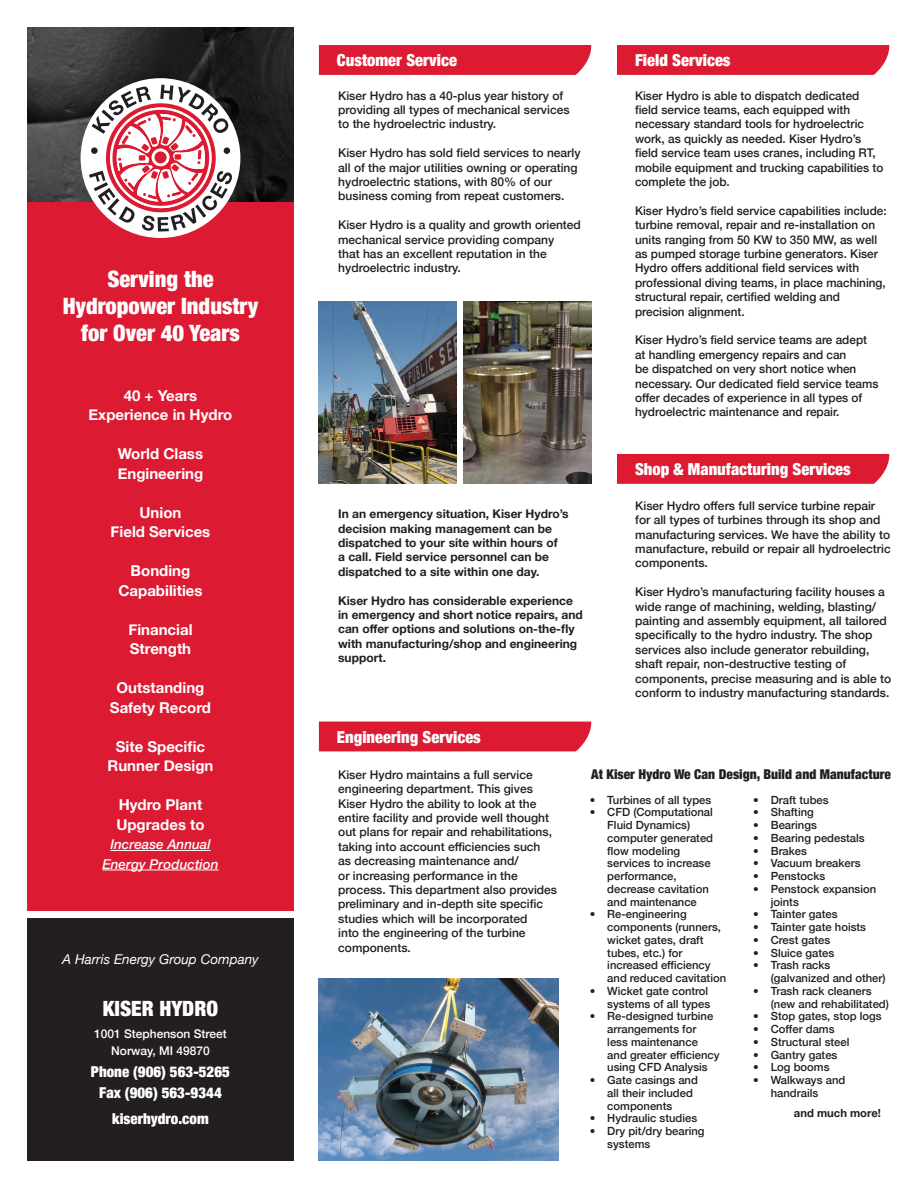
<style>
.page{position:relative;width:918px;height:1188px;background:#fff}
.page>*{position:absolute;margin:0;border:0;box-sizing:border-box;transform-origin:0 0}
.t1{font:900 condensed 22.5px/27px "Helvetica Neue";color:#fff;text-align:center}
.t2{font:900 condensed 21px "Helvetica Neue";color:#fff}
.t3{font:900 condensed 16.5px "Helvetica Neue";color:#fff}
.t4{font:700 15px/19.5px "Helvetica Neue";color:#fff;text-align:center}
.t5{font:900 condensed 15px/21px "Helvetica Neue";color:#fff;text-align:center}
.t6{font:900 condensed 13.5px "Helvetica Neue";color:#231f20}
.t7{font:italic 500 13.5px/19.5px "Helvetica Neue";color:#fff;text-align:center}
.t8{font:italic 13.5px "Helvetica Neue";color:#fff}
.t9{font:500 12px/14.4px "Helvetica Neue";color:#231f20}
.t10{font:700 12px/14.4px "Helvetica Neue";color:#231f20}
.t11{font:500 12px/16.5px "Helvetica Neue";color:#fff;text-align:center}
.t12{font:500 11.25px/12.8px "Helvetica Neue";color:#231f20}
.t13{font:700 11.25px "Helvetica Neue";color:#231f20}
</style>
<div class="page">
<div style="left:27px;top:147px;width:266px;height:763px;background:#dc1a32"></div>
<div style="left:27px;top:918px;width:266px;height:243px;background:#231f20"></div>
<hr style="left:110px;top:850px;width:101px;height:1px;background:#fff">
<hr style="left:102px;top:870px;width:117px;height:1px;background:#fff">
<img style="left:319px;top:979px;width:239px;height:182px">
<div style="left:319px;top:45px;width:272px;height:30px;background:#dc1a32"></div>
<div style="left:617px;top:45px;width:272px;height:30px;background:#dc1a32"></div>
<img style="left:463px;top:302px;width:128px;height:182px">
<img style="left:319px;top:302px;width:138px;height:182px">
<img style="left:27px;top:27px;width:266px;height:175px">
<div style="left:81px;top:78px;width:159px;height:160px;background:#fff;border-radius:50%"></div>
<svg style="left:89px;top:85px;width:143px;height:147px"></svg>
<div style="left:91px;top:147px;width:7px;height:7px;background:#231f20;border-radius:50%"></div>
<div style="left:224px;top:147px;width:6px;height:7px;background:#231f20;border-radius:50%"></div>
<div style="left:617px;top:454px;width:272px;height:30px;background:#dc1a32"></div>
<div style="left:319px;top:722px;width:272px;height:29px;background:#dc1a32"></div>
<h1 class="t1" style="left:63px;top:264px;width:197px">Serving the<br>Hydropower Industry for Over 40 Years</h1>
<p class="t4" style="left:89px;top:386px;width:145px">40 + Years<br>Experience in Hydro</p>
<p class="t4" style="left:118px;top:445px;width:87px;text-align:left">World Class<br>Engineering</p>
<p class="t4" style="left:111px;top:503px;width:101px">Union<br>Field Services</p>
<p class="t4" style="left:118px;top:562px;width:86px">Bonding<br>Capabilities</p>
<p class="t4" style="left:128px;top:620px;width:66px;text-align:left">Financial<br>Strength</p>
<p class="t4" style="left:110px;top:679px;width:103px">Outstanding<br>Safety Record</p>
<p class="t4" style="left:108px;top:737px;width:107px">Site Specific<br>Runner Design</p>
<p class="t4" style="left:116px;top:796px;width:90px;text-align:left">Hydro Plant<br>Upgrades to</p>
<p class="t7" style="left:102px;top:834px;width:118px">Increase Annual<br>Energy Production</p>
<p class="t8" style="left:62px;top:950px;width:198px">A Harris Energy Group Company</p>
<h2 class="t2" style="left:103px;top:991px;width:116px">Kiser Hydro</h2>
<p class="t11" style="left:94px;top:1025px;width:134px">1001 Stephenson Street<br>Norway, MI 49870</p>
<p class="t5" style="left:91px;top:1061px;width:141px">Phone (906) 563-5265<br>Fax (906) 563-9344</p>
<p class="t5" style="left:112px;top:1107px;width:98px">kiserhydro.com</p>
<h3 class="t3" style="left:337px;top:47px;width:122px">Customer Service</h3>
<h3 class="t3" style="left:635px;top:47px;width:97px">Field Services</h3>
<p class="t9" style="left:635px;top:87px;width:250px">Kiser Hydro is able to dispatch dedicated field service teams, each equipped with necessary standard tools for hydroelectric work, as quickly as needed. Kiser Hydro’s field service team uses cranes, including RT, mobile equipment and trucking capabilities to complete the job.</p>
<p class="t9" style="left:635px;top:202px;width:253px">Kiser Hydro’s field service capabilities include: turbine removal, repair and re-installation on units ranging from 50 KW to 350 MW, as well as pumped storage turbine generators. Kiser Hydro offers additional field services with professional diving teams, in place machining, structural repair, certified welding and precision alignment.</p>
<p class="t9" style="left:635px;top:332px;width:245px">Kiser Hydro’s field service teams are adept at handling emergency repairs and can<br>be dispatched on very short notice when necessary. Our dedicated field service teams offer decades of experience in all types of hydroelectric maintenance and repair.</p>
<p class="t9" style="left:338px;top:87px;width:233px">Kiser Hydro has a 40-plus year history of providing all types of mechanical services to the hydroelectric industry.</p>
<p class="t9" style="left:338px;top:145px;width:244px">Kiser Hydro has sold field services to nearly all of the major utilities owning or operating hydroelectric stations, with 80% of our business coming from repeat customers.</p>
<p class="t9" style="left:338px;top:217px;width:244px">Kiser Hydro is a quality and growth oriented mechanical service providing company<br>that has an excellent reputation in the hydroelectric industry.</p>
<p class="t10" style="left:338px;top:507px;width:232px">In an emergency situation, Kiser Hydro’s decision making management can be dispatched to your site within hours of<br>a call. Field service personnel can be dispatched to a site within one day.</p>
<p class="t10" style="left:338px;top:593px;width:246px">Kiser Hydro has considerable experience in emergency and short notice repairs, and can offer options and solutions on-the-fly with manufacturing/shop and engineering support.</p>
<h3 class="t3" style="left:337px;top:723px;width:145px">Engineering Services</h3>
<h3 class="t3" style="left:635px;top:456px;width:217px">Shop &amp; Manufacturing Services</h3>
<p class="t9" style="left:635px;top:497px;width:257px">Kiser Hydro offers full service turbine repair for all types of turbines through its shop and manufacturing services. We have the ability to manufacture, rebuild or repair all hydroelectric components.</p>
<p class="t9" style="left:635px;top:584px;width:257px">Kiser Hydro’s manufacturing facility houses a wide range of machining, welding, blasting/ painting and assembly equipment, all tailored specifically to the hydro industry. The shop services also include generator rebuilding, shaft repair, non-destructive testing of components, precise measuring and is able to conform to industry manufacturing standards.</p>
<p class="t9" style="left:338px;top:766px;width:220px">Kiser Hydro maintains a full service engineering department. This gives Kiser Hydro the ability to look at the entire facility and provide well thought out plans for repair and rehabilitations, taking into account efficiencies such<br>as decreasing maintenance and/<br>or increasing performance in the process. This department also provides preliminary and in-depth site specific studies which will be incorporated<br>into the engineering of the turbine components.</p>
<p class="t6" style="left:591px;top:763px;width:301px">At Kiser Hydro We Can Design, Build and Manufacture</p>
<p class="t12" style="left:753px;top:792px;width:77px">• Draft tubes</p>
<p class="t12" style="left:753px;top:805px;width:62px">• Shafting</p>
<p class="t12" style="left:753px;top:818px;width:65px">• Bearings</p>
<p class="t12" style="left:753px;top:831px;width:113px">• Bearing pedestals</p>
<p class="t12" style="left:753px;top:843px;width:55px">• Brakes</p>
<p class="t12" style="left:753px;top:856px;width:109px">• Vacuum breakers</p>
<p class="t12" style="left:753px;top:869px;width:74px">• Penstocks</p>
<p class="t12" style="left:771px;top:882px;width:107px;text-indent:-18px">• Penstock expansion joints</p>
<p class="t12" style="left:753px;top:907px;width:86px">• Tainter gates</p>
<p class="t12" style="left:753px;top:920px;width:114px">• Tainter gate hoists</p>
<p class="t12" style="left:753px;top:933px;width:79px">• Crest gates</p>
<p class="t12" style="left:753px;top:945px;width:83px">• Sluice gates</p>
<p class="t12" style="left:771px;top:958px;width:116px;text-indent:-18px">• Trash racks (galvanized and other)</p>
<p class="t12" style="left:771px;top:984px;width:120px;text-indent:-18px">• Trash rack cleaners (new and rehabilitated)</p>
<p class="t12" style="left:753px;top:1009px;width:130px">• Stop gates, stop logs</p>
<p class="t12" style="left:753px;top:1022px;width:83px">• Coffer dams</p>
<p class="t12" style="left:753px;top:1034px;width:98px">• Structural steel</p>
<p class="t12" style="left:753px;top:1047px;width:86px">• Gantry gates</p>
<p class="t12" style="left:753px;top:1060px;width:78px">• Log booms</p>
<p class="t12" style="left:771px;top:1073px;width:76px;text-indent:-18px">• Walkways and handrails</p>
<p class="t13" style="left:794px;top:1104px;width:89px">and much more!</p>
<p class="t12" style="left:590px;top:792px;width:123px">• Turbines of all types</p>
<p class="t12" style="left:607px;top:805px;width:107px;text-indent:-18px">• CFD (Computational<br>Fluid Dynamics) computer generated flow modeling services to increase performance, decrease cavitation and maintenance</p>
<p class="t12" style="left:607px;top:907px;width:120px;text-indent:-18px">• Re-engineering components (runners, wicket gates, draft tubes, etc.) for increased efficiency and reduced cavitation</p>
<p class="t12" style="left:590px;top:984px;width:122px;text-align:right">• Wicket gate control systems of all types</p>
<p class="t12" style="left:607px;top:1009px;width:114px;text-indent:-18px">• Re-designed turbine arrangements for less maintenance and greater efficiency using CFD Analysis</p>
<p class="t12" style="left:607px;top:1073px;width:92px;text-indent:-18px">• Gate casings and all their included components</p>
<p class="t12" style="left:590px;top:1111px;width:109px">• Hydraulic studies</p>
<p class="t12" style="left:607px;top:1124px;width:99px;text-indent:-18px">• Dry pit/dry bearing systems</p>
</div>
